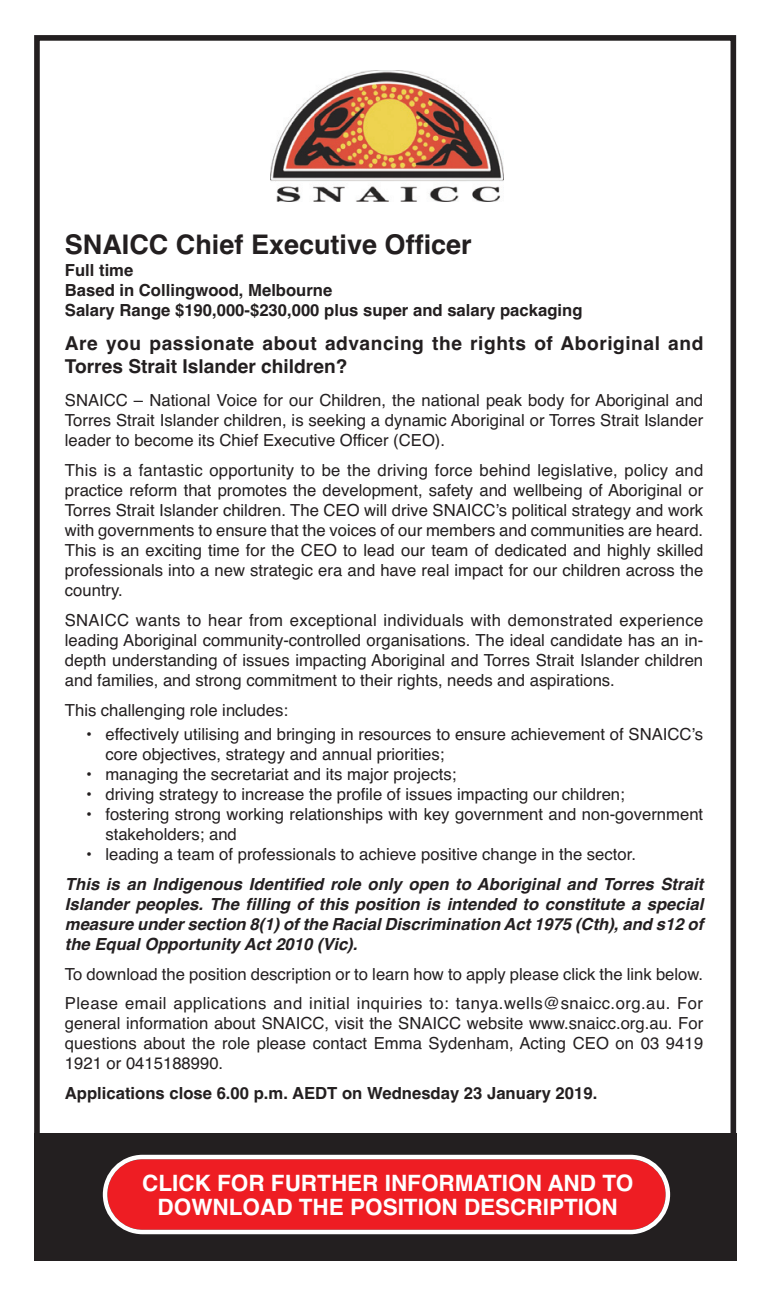
<style>
.page{position:relative;width:768px;height:1292px;background:#fff}
.page>*{position:absolute;margin:0;border:0;box-sizing:border-box;transform-origin:0 0}
.t1{font:700 27px "Helvetica";color:#231f20}
.t2{font:700 22.5px/24.8px "Helvetica";color:#fff;text-align:center}
.t3{font:700 19.12px/22.5px "Helvetica";letter-spacing:.03em;color:#231f20}
.t4{font:16.65px/20px "Helvetica";color:#231f20;text-align:justify}
.t5{font:italic 700 16.65px/20px "Helvetica";color:#231f20;text-align:justify}
.t6{font:700 16.65px/20px "Helvetica";color:#231f20}
</style>
<div class="page">
<div style="left:34px;top:35px;width:702px;height:1186px;border:6px solid #231f20"></div>
<img style="left:270px;top:70px;width:233px;height:131px">
<div style="left:34px;top:1132px;width:702px;height:128px;background:#231f20"></div>
<svg style="left:103px;top:1154px;width:567px;height:80px;background:#e7373c"></svg>
<h1 class="t1" style="left:65px;top:235px;width:408px">SNAICC Chief Executive Officer</h1>
<p class="t6" style="left:65px;top:261px;width:519px">Full time<br>Based in Collingwood, Melbourne<br>Salary Range $190,000-$230,000 plus super and salary packaging</p>
<p class="t3" style="left:65px;top:334px;width:640px">Are you passionate about advancing the rights of Aboriginal and<br>Torres Strait Islander children?</p>
<p class="t4" style="left:65px;top:392px;width:639px">SNAICC – National Voice for our Children, the national peak body for Aboriginal and Torres Strait Islander children, is seeking a dynamic Aboriginal or Torres Strait Islander leader to become its Chief Executive Officer (CEO).</p>
<p class="t4" style="left:65px;top:461px;width:639px">This is a fantastic opportunity to be the driving force behind legislative, policy and practice reform that promotes the development, safety and wellbeing of Aboriginal or Torres Strait Islander children. The CEO will drive SNAICC’s political strategy and work with governments to ensure that the voices of our members and communities are heard.<br>This is an exciting time for the CEO to lead our team of dedicated and highly skilled professionals into a new strategic era and have real impact for our children across the country.</p>
<p class="t4" style="left:65px;top:611px;width:639px">SNAICC wants to hear from exceptional individuals with demonstrated experience leading Aboriginal community-controlled organisations. The ideal candidate has an in&shy;depth understanding of issues impacting Aboriginal and Torres Strait Islander children and families, and strong commitment to their rights, needs and aspirations.</p>
<p class="t4" style="left:65px;top:701px;width:225px">This challenging role includes:</p>
<p class="t4" style="left:105px;top:725px;width:599px;text-indent:-19px">• effectively utilising and bringing in resources to ensure achievement of SNAICC’s core objectives, strategy and annual priorities;</p>
<p class="t4" style="left:86px;top:765px;width:371px">• managing the secretariat and its major projects;</p>
<p class="t4" style="left:86px;top:785px;width:540px">• driving strategy to increase the profile of issues impacting our children;</p>
<p class="t4" style="left:105px;top:806px;width:599px;text-indent:-19px">• fostering strong working relationships with key government and non-government stakeholders; and</p>
<p class="t4" style="left:86px;top:846px;width:551px">• leading a team of professionals to achieve positive change in the sector.</p>
<p class="t5" style="left:65px;top:875px;width:640px">This is an Indigenous Identified role only open to Aboriginal and Torres Strait Islander peoples. The filling of this position is intended to constitute a special measure under section 8(1) of the Racial Discrimination Act 1975 (Cth), and s12 of the Equal Opportunity Act 2010 (Vic).</p>
<p class="t4" style="left:65px;top:960px;width:639px;line-height:29.7px">To download the position description or to learn how to apply please click the link below.<br>Please email applications and initial inquiries to: tanya.wells@snaicc.org.au. For</p>
<p class="t4" style="left:65px;top:1014px;width:639px">general information about SNAICC, visit the SNAICC website www.snaicc.org.au. For questions about the role please contact Emma Sydenham, Acting CEO on 03 9419<br>1921 or 0415188990.</p>
<p class="t6" style="left:65px;top:1084px;width:534px">Applications close 6.00 p.m. AEDT on Wednesday 23 January 2019.</p>
<h2 class="t2" style="left:142px;top:1172px;width:492px">CLICK FOR FURTHER INFORMATION AND TO<br>DOWNLOAD THE POSITION DESCRIPTION</h2>
</div>
